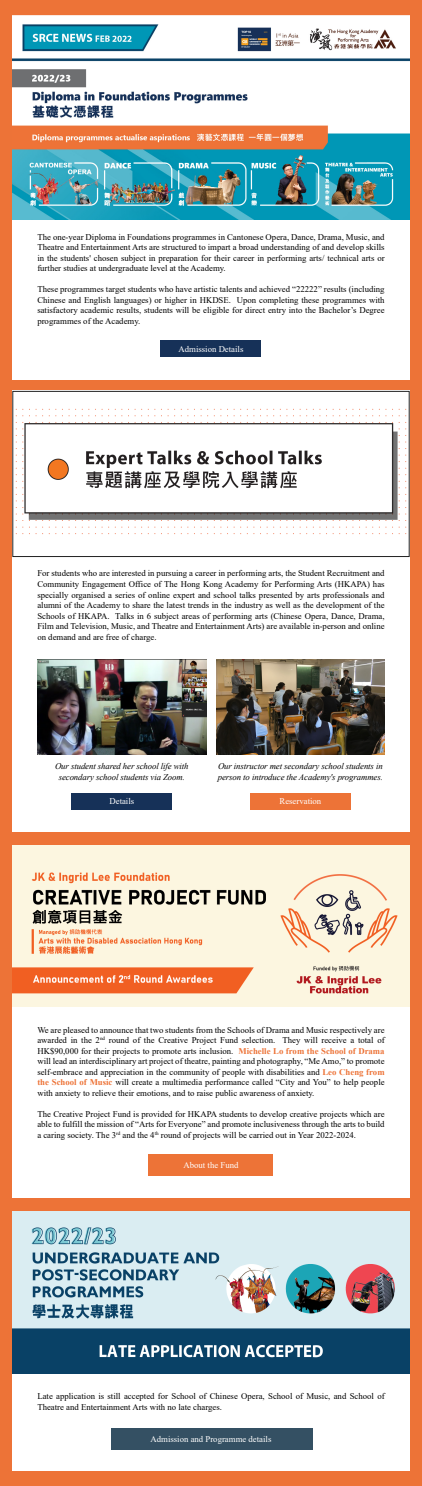
<style>
.page{position:relative;width:422px;height:1486px;background:#fff}
.page>*{position:absolute;margin:0;border:0;box-sizing:border-box;transform-origin:0 0}
.t1{font:8.75px/10.5px "Times New Roman";color:#000;text-align:justify}
.t2{font:italic 8.75px/10.5px "Times New Roman";letter-spacing:-.01em;color:#000;text-align:center}
.t3{font:8.75px "Times New Roman";color:#fff}
.s1{font-weight:700;color:#ed7337}
</style>
<div class="page">
<div style="left:0;top:0;width:422px;height:1485px;background:#ed7337"></div>
<div style="left:12px;top:219px;width:397px;height:160px;background:#fff"></div>
<div style="left:12px;top:545px;width:397px;height:287px;background:#fff"></div>
<div style="left:12px;top:1006px;width:397px;height:192px;background:#fff"></div>
<div style="left:12px;top:1372px;width:397px;height:98px;background:#fff"></div>
<img style="left:12px;top:15px;width:397px;height:204px">
<img style="left:12px;top:845px;width:397px;height:161px">
<div style="left:149px;top:1154px;width:124px;height:21px;background:#ed7337"></div>
<img style="left:12px;top:1211px;width:397px;height:162px">
<div style="left:111px;top:1428px;width:201px;height:21px;background:#345063"></div>
<div style="left:161px;top:340px;width:100px;height:17px;background:#163158"></div>
<div style="left:72px;top:792px;width:100px;height:17px;background:#163158"></div>
<div style="left:250px;top:792px;width:100px;height:17px;background:#ed7337"></div>
<svg style="left:12px;top:391px;width:397px;height:166px;background:#e9e7e7"></svg>
<img style="left:37px;top:660px;width:169px;height:94px">
<img style="left:216px;top:660px;width:168px;height:94px">
<p class="t1" style="left:37px;top:231px;width:349px">The one-year Diploma in Foundations programmes in Cantonese Opera, Dance, Drama, Music, and Theatre and Entertainment Arts are structured to impart a broad understanding of and develop skills in the students' chosen subject in preparation for their career in performing arts/ technical arts or further studies at undergraduate level at the Academy.</p>
<p class="t1" style="left:37px;top:284px;width:349px">These programmes target students who have artistic talents and achieved “22222” results (including Chinese and English languages) or higher in HKDSE. Upon completing these programmes with satisfactory academic results, students will be eligible for direct entry into the Bachelor’s Degree programmes of the Academy.</p>
<p class="t3" style="left:178px;top:342px;width:66px">Admission Details</p>
<p class="t1" style="left:37px;top:568px;width:349px">For students who are interested in pursuing a career in performing arts, the Student Recruitment and Community Engagement Office of The Hong Kong Academy for Performing Arts (HKAPA) has specially organised a series of online expert and school talks presented by arts professionals and alumni of the Academy to share the latest trends in the industry as well as the development of the Schools of HKAPA. Talks in 6 subject areas of performing arts (Chinese Opera, Dance, Drama, Film and Television, Music, and Theatre and Entertainment Arts) are available in-person and online on demand and are free of charge.</p>
<p class="t2" style="left:55px;top:760px;width:135px">Our student shared her school life with secondary school students via Zoom.</p>
<p class="t2" style="left:218px;top:760px;width:166px;text-align:left">Our instructor met secondary school students in person to introduce the Academy's programmes.</p>
<p class="t3" style="left:109px;top:795px;width:26px">Details</p>
<p class="t3" style="left:279px;top:795px;width:43px">Reservation</p>
<p class="t1" style="left:37px;top:1024px;width:349px">We are pleased to announce that two students from the Schools of Drama and Music respectively are awarded in the 2<sup>nd</sup> round of the Creative Project Fund selection. They will receive a total of HK$90,000 for their projects to promote arts inclusion. <span class="s1">Michelle Lo from the School of Drama </span>will lead an interdisciplinary art project of theatre, painting and photography, “Me Amo,” to promote self-embrace and appreciation in the community of people with disabilities and <span class="s1">Leo Cheng from the School of Music</span> will create a multimedia performance called “City and You” to help people with anxiety to relieve their emotions, and to raise public awareness of anxiety.</p>
<p class="t1" style="left:37px;top:1108px;width:349px">The Creative Project Fund is provided for HKAPA students to develop creative projects which are able to fulfill the mission of “Arts for Everyone” and promote inclusiveness through the arts to build a caring society. The 3<sup>rd</sup> and the 4<sup>th</sup> round of projects will be carried out in Year 2022-2024.</p>
<p class="t3" style="left:183px;top:1158px;width:56px">About the Fund</p>
<p class="t1" style="left:37px;top:1390px;width:349px">Late application is still accepted for School of Chinese Opera, School of Music, and School of<br>Theatre and Entertainment Arts with no late charges.</p>
<p class="t3" style="left:150px;top:1433px;width:122px">Admission and Programme details</p>
</div>
